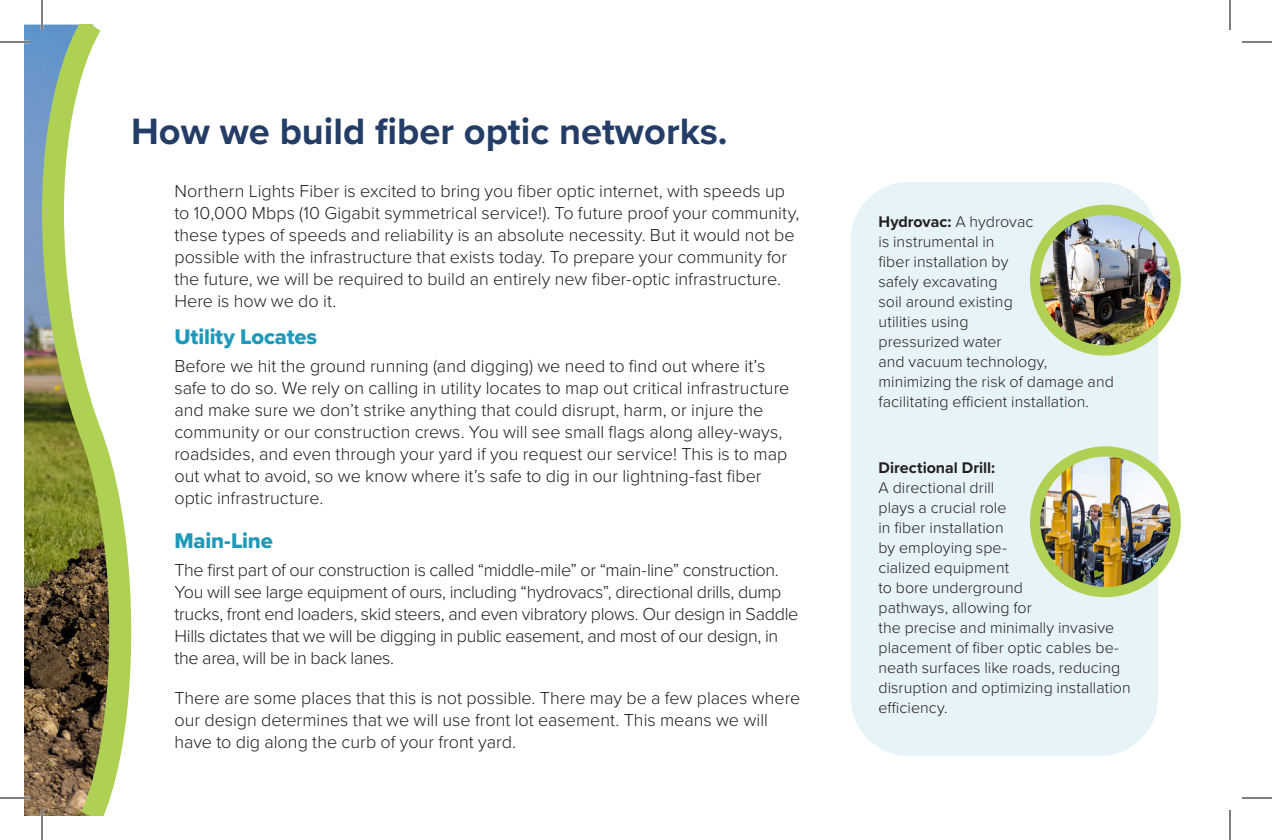
<style>
.page{position:relative;width:1272px;height:840px;background:#fff}
.page>*{position:absolute;margin:0;border:0;box-sizing:border-box;transform-origin:0 0}
.t1{font:700 38px "Proxima Nova";color:#243d66}
.Body_Copy_subheader{font:22px "Proxima Nova Extrabld";letter-spacing:-.01em;color:#1e99ba}
.Body_Copy{font:300 18px/22px "Proxima Nova";color:#231f20}
.Body_Copy-2{font:300 18px/22px "Proxima Nova";letter-spacing:-.02em;color:#231f20}
.Body_Copy-3{font:300 16px/20px "Proxima Nova";letter-spacing:.005em;color:#231f20}
.s1{font-weight:700}
</style>
<div class="page">
<img style="left:24px;top:25px;width:7px;height:791px">
<svg style="left:31px;top:24px;width:101px;height:792px"></svg>
<div style="left:851px;top:182px;width:307px;height:574px;background:#e6f3f7;border-radius:58px"></div>
<img style="left:1035px;top:454px;width:141px;height:138px">
<div style="left:1030px;top:446px;width:151px;height:151px;border:10px solid #aed153;border-radius:50%"></div>
<img style="left:1035px;top:210px;width:138px;height:139px">
<div style="left:1030px;top:205px;width:151px;height:151px;border:10px solid #aed153;border-radius:50%"></div>
<hr style="left:0;top:41px;width:30px;height:2px;background:#fff">
<hr style="left:0;top:797px;width:30px;height:2px;background:#fff">
<hr style="left:41px;top:0;width:2px;height:30px;background:#fff">
<hr style="left:41px;top:810px;width:2px;height:30px;background:#fff">
<hr style="left:0;top:42px;width:30px;height:1px;background:#000">
<hr style="left:1242px;top:42px;width:30px;height:1px;background:#000">
<hr style="left:0;top:798px;width:30px;height:1px;background:#000">
<hr style="left:1242px;top:798px;width:30px;height:1px;background:#000">
<hr style="left:42px;top:0;width:1px;height:30px;background:#000">
<hr style="left:42px;top:810px;width:1px;height:30px;background:#000">
<hr style="left:1230px;top:0;width:1px;height:30px;background:#000">
<hr style="left:1230px;top:810px;width:1px;height:30px;background:#000">
<p class="t1" style="left:131px;top:103px;width:598px">How we build fiber optic networks.</p>
<p class="Body_Copy" style="left:174px;top:179px;width:627px">Northern Lights Fiber is excited to bring you fiber optic internet, with speeds up to 10,000 Mbps (10 Gigabit symmetrical service!). To future proof your community, these types of speeds and reliability is an absolute necessity. But it would not be possible with the infrastructure that exists today. To prepare your community for the future, we will be required to build an entirely new fiber-optic infrastructure.<br>Here is how we do it.</p>
<p class="Body_Copy_subheader" style="left:174px;top:320px;width:144px">Utility Locates</p>
<p class="Body_Copy" style="left:174px;top:354px;width:617px">Before we hit the ground running (and digging) we need to find out where it’s safe to do so. We rely on calling in utility locates to map out critical infrastructure and make sure we don’t strike anything that could disrupt, harm, or injure the community or our construction crews. You will see small flags along alley-ways, roadsides, and even through your yard if you request our service! This is to map out what to avoid, so we know where it’s safe to dig in our lightning-fast fiber optic infrastructure.</p>
<p class="Body_Copy_subheader" style="left:174px;top:524px;width:100px">Main-Line</p>
<p class="Body_Copy-2" style="left:174px;top:558px;width:626px">The first part of our construction is called “middle-mile” or “main-line” construction.<br>You will see large equipment of ours, including “hydrovacs”, directional drills, dump trucks, front end loaders, skid steers, and even vibratory plows. Our design in Saddle Hills dictates that we will be digging in public easement, and most of our design, in the area, will be in back lanes.</p>
<p class="Body_Copy" style="left:174px;top:686px;width:627px">There are some places that this is not possible. There may be a few places where our design determines that we will use front lot easement. This means we will have to dig along the curb of your front yard.</p>
<p class="Body_Copy-3" style="left:879px;top:211px;width:237px"><span class="s1">Hydrovac:</span> A hydrovac<br>is instrumental in<br>fiber installation by<br>safely excavating<br>soil around existing<br>utilities using<br>pressurized water<br>and vacuum technology, minimizing the risk of damage and facilitating efficient installation.</p>
<p class="Body_Copy-3" style="left:879px;top:456px;width:254px"><span class="s1">Directional Drill:<br></span>A directional drill<br>plays a crucial role<br>in fiber installation<br>by employing spe-<br>cialized equipment<br>to bore underground<br>pathways, allowing for<br>the precise and minimally invasive placement of fiber optic cables be&shy;neath surfaces like roads, reducing disruption and optimizing installation efficiency.</p>
</div>
